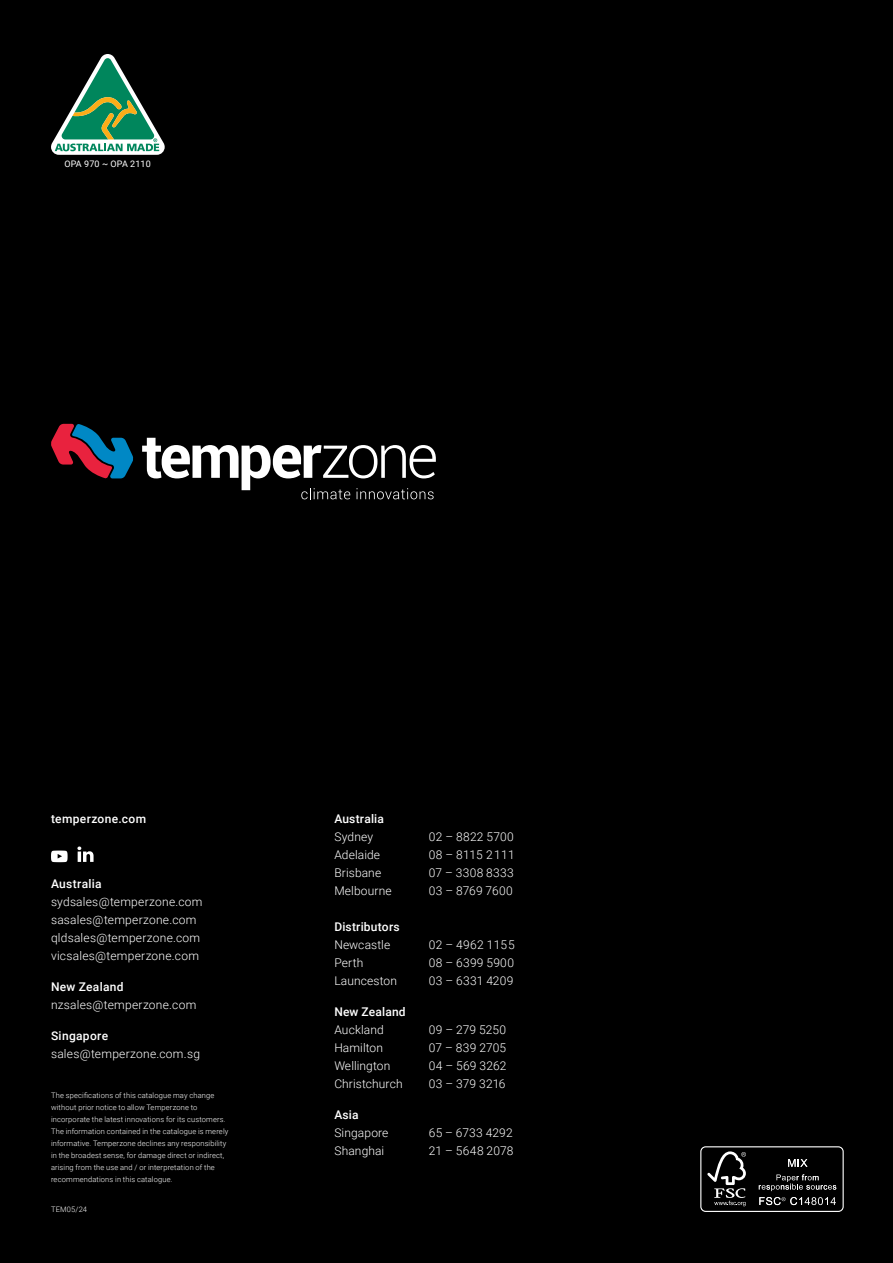
<style>
.page{position:relative;width:893px;height:1263px;background:#000}
.page>*{position:absolute;margin:0;border:0;box-sizing:border-box;transform-origin:0 0}
.t1{font:300 12px/18px "Roboto";letter-spacing:.015em;color:#fff}
.t2{font:500 12px "Roboto";letter-spacing:.02em;color:#fff}
.t3{font:300 12px "Roboto";letter-spacing:.035em;color:#fff}
.t4{font:9px "Roboto";letter-spacing:.01em;color:#fff}
.t5{font:300 7.5px/12px "Roboto";letter-spacing:.02em;color:#fff}
</style>
<div class="page">
<svg style="left:51px;top:424px;width:82px;height:54px"></svg>
<svg style="left:142px;top:438px;width:294px;height:61px"></svg>
<svg style="left:77px;top:846px;width:17px;height:16px"></svg>
<svg style="left:51px;top:850px;width:17px;height:12px"></svg>
<svg style="left:700px;top:1146px;width:144px;height:66px"></svg>
<svg style="left:51px;top:54px;width:114px;height:101px"></svg>
<p class="t4" style="left:65px;top:158px;width:88px">OPA 970 ~ OPA 2110</p>
<p class="t2" style="left:51px;top:811px;width:97px">temperzone.com</p>
<p class="t2" style="left:334px;top:811px;width:51px">Australia</p>
<p class="t1" style="left:334px;top:828px;width:40px">Sydney</p>
<p class="t1" style="left:429px;top:828px;width:87px">02 – 8822 5700</p>
<p class="t1" style="left:334px;top:846px;width:47px">Adelaide</p>
<p class="t3" style="left:429px;top:847px;width:87px">08 – 8115 2111</p>
<p class="t1" style="left:334px;top:864px;width:48px">Brisbane</p>
<p class="t1" style="left:429px;top:864px;width:87px">07 – 3308 8333</p>
<p class="t1" style="left:334px;top:882px;width:59px">Melbourne</p>
<p class="t1" style="left:429px;top:882px;width:85px">03 – 8769 7600</p>
<p class="t2" style="left:334px;top:919px;width:67px">Distributors</p>
<p class="t1" style="left:334px;top:936px;width:57px">Newcastle</p>
<p class="t1" style="left:429px;top:936px;width:88px">02 – 4962 1155</p>
<p class="t1" style="left:334px;top:954px;width:30px">Perth</p>
<p class="t1" style="left:429px;top:954px;width:87px">08 – 6399 5900</p>
<p class="t1" style="left:334px;top:972px;width:64px">Launceston</p>
<p class="t1" style="left:429px;top:972px;width:86px">03 – 6331 4209</p>
<p class="t2" style="left:334px;top:1003px;width:73px">New Zealand</p>
<p class="t1" style="left:334px;top:1020px;width:51px">Auckland</p>
<p class="t1" style="left:429px;top:1020px;width:79px">09 – 279 5250</p>
<p class="t1" style="left:334px;top:1038px;width:50px">Hamilton</p>
<p class="t1" style="left:429px;top:1038px;width:79px">07 – 839 2705</p>
<p class="t1" style="left:334px;top:1056px;width:58px">Wellington</p>
<p class="t1" style="left:429px;top:1056px;width:79px">04 – 569 3262</p>
<p class="t1" style="left:334px;top:1074px;width:70px">Christchurch</p>
<p class="t1" style="left:429px;top:1074px;width:78px">03 – 379 3216</p>
<p class="t2" style="left:334px;top:1106px;width:26px">Asia</p>
<p class="t1" style="left:334px;top:1123px;width:56px">Singapore</p>
<p class="t1" style="left:429px;top:1123px;width:85px">65 – 6733 4292</p>
<p class="t1" style="left:334px;top:1141px;width:51px">Shanghai</p>
<p class="t1" style="left:429px;top:1141px;width:86px">21 – 5648 2078</p>
<p class="t2" style="left:51px;top:875px;width:52px">Australia</p>
<p class="t1" style="left:51px;top:892px;width:153px">sydsales@temperzone.com sasales@temperzone.com qldsales@temperzone.com vicsales@temperzone.com</p>
<p class="t2" style="left:51px;top:978px;width:74px">New Zealand</p>
<p class="t1" style="left:51px;top:995px;width:147px">nzsales@temperzone.com</p>
<p class="t2" style="left:51px;top:1027px;width:59px">Singapore</p>
<p class="t1" style="left:51px;top:1044px;width:150px">sales@temperzone.com.sg</p>
<p class="t5" style="left:51px;top:1089px;width:179px">The specifications of this catalogue may change without prior notice to allow Temperzone to incorporate the latest innovations for its customers.<br>The information contained in the catalogue is merely informative. Temperzone declines any responsibility in the broadest sense, for damage direct or indirect, arising from the use and / or interpretation of the recommendations in this catalogue.</p>
<p class="t5" style="left:51px;top:1203px;width:38px">TEM05/24</p>
</div>
